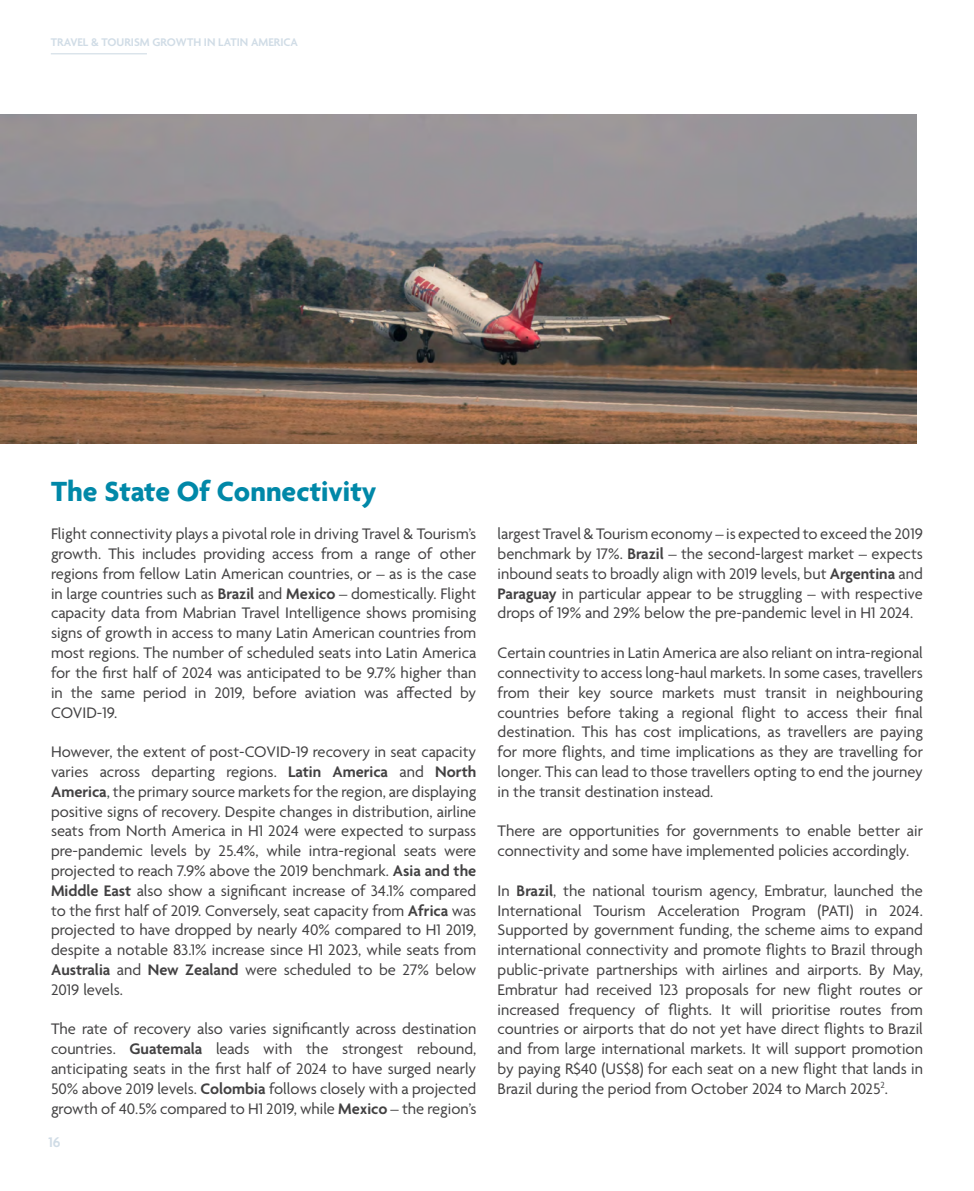
<style>
.page{position:relative;width:974px;height:1191px;background:#fff}
.page>*{position:absolute;margin:0;border:0;box-sizing:border-box;transform-origin:0 0}
.t1{font:700 30px "Agenda";color:#0088a8}
.t2{font:16.5px/19.8px "Agenda";color:#424142;text-align:justify}
.t3{font:600 15px "Agenda";color:#d0dce6}
.t4{font:600 12px "Agenda";color:#d0dce6}
.s1{font-weight:600}
</style>
<div class="page">
<hr style="left:51px;top:53px;width:96px;height:1px;background:#d0dce6">
<img style="left:0;top:115px;width:917px;height:328px">
<p class="t4" style="left:51px;top:36px;width:249px">TRAVEL &amp; TOURISM GROWTH IN LATIN AMERICA</p>
<h1 class="t1" style="left:51px;top:475px;width:327px">The State Of Connectivity</h1>
<p class="t2" style="left:51px;top:525px;width:427px">Flight connectivity plays a pivotal role in driving Travel &amp; Tourism’s growth. This includes providing access from a range of other regions from fellow Latin American countries, or – as is the case in large countries such as <span class="s1">Brazil</span> and <span class="s1">Mexico</span> – domestically. Flight capacity data from Mabrian Travel Intelligence shows promising signs of growth in access to many Latin American countries from most regions. The number of scheduled seats into Latin America for the first half of 2024 was anticipated to be 9.7% higher than in the same period in 2019, before aviation was affected by COVID-19.</p>
<p class="t2" style="left:51px;top:743px;width:427px">However, the extent of post-COVID-19 recovery in seat capacity varies across departing regions. <span class="s1">Latin America</span> and <span class="s1">North America</span>, the primary source markets for the region, are displaying positive signs of recovery. Despite changes in distribution, airline seats from North America in H1 2024 were expected to surpass pre-pandemic levels by 25.4%, while intra-regional seats were projected to reach 7.9% above the 2019 benchmark. <span class="s1">Asia and the Middle East</span> also show a significant increase of 34.1% compared to the first half of 2019. Conversely, seat capacity from <span class="s1">Africa</span> was projected to have dropped by nearly 40% compared to H1 2019, despite a notable 83.1% increase since H1 2023, while seats from <span class="s1">Australia</span> and <span class="s1">New Zealand</span> were scheduled to be 27% below 2019 levels.</p>
<p class="t2" style="left:51px;top:1020px;width:427px">The rate of recovery also varies significantly across destination countries. <span class="s1">Guatemala</span> leads with the strongest rebound, anticipating seats in the first half of 2024 to have surged nearly 50% above 2019 levels. <span class="s1">Colombia</span> follows closely with a projected growth of 40.5% compared to H1 2019, while <span class="s1">Mexico</span> – the region’s</p>
<p class="t3" style="left:48px;top:1133px;width:14px">16</p>
<p class="t2" style="left:497px;top:525px;width:427px">largest Travel &amp; Tourism economy – is expected to exceed the 2019 benchmark by 17%. <span class="s1">Brazil</span> – the second-largest market – expects inbound seats to broadly align with 2019 levels, but <span class="s1">Argentina</span> and <span class="s1">Paraguay</span> in particular appear to be struggling – with respective drops of 19% and 29% below the pre-pandemic level in H1 2024.</p>
<p class="t2" style="left:497px;top:644px;width:427px">Certain countries in Latin America are also reliant on intra-regional connectivity to access long-haul markets. In some cases, travellers from their key source markets must transit in neighbouring countries before taking a regional flight to access their final destination. This has cost implications, as travellers are paying for more flights, and time implications as they are travelling for longer. This can lead to those travellers opting to end the journey in the transit destination instead.</p>
<p class="t2" style="left:497px;top:822px;width:427px">There are opportunities for governments to enable better air connectivity and some have implemented policies accordingly.</p>
<p class="t2" style="left:497px;top:881px;width:427px">In <span class="s1">Brazil</span>, the national tourism agency, Embratur, launched the International Tourism Acceleration Program (PATI) in 2024.<br>Supported by government funding, the scheme aims to expand international connectivity and promote flights to Brazil through public-private partnerships with airlines and airports. By May, Embratur had received 123 proposals for new flight routes or increased frequency of flights. It will prioritise routes from countries or airports that do not yet have direct flights to Brazil and from large international markets. It will support promotion by paying R$40 (US$8) for each seat on a new flight that lands in Brazil during the period from October 2024 to March 2025<sup>2</sup>.</p>
</div>
